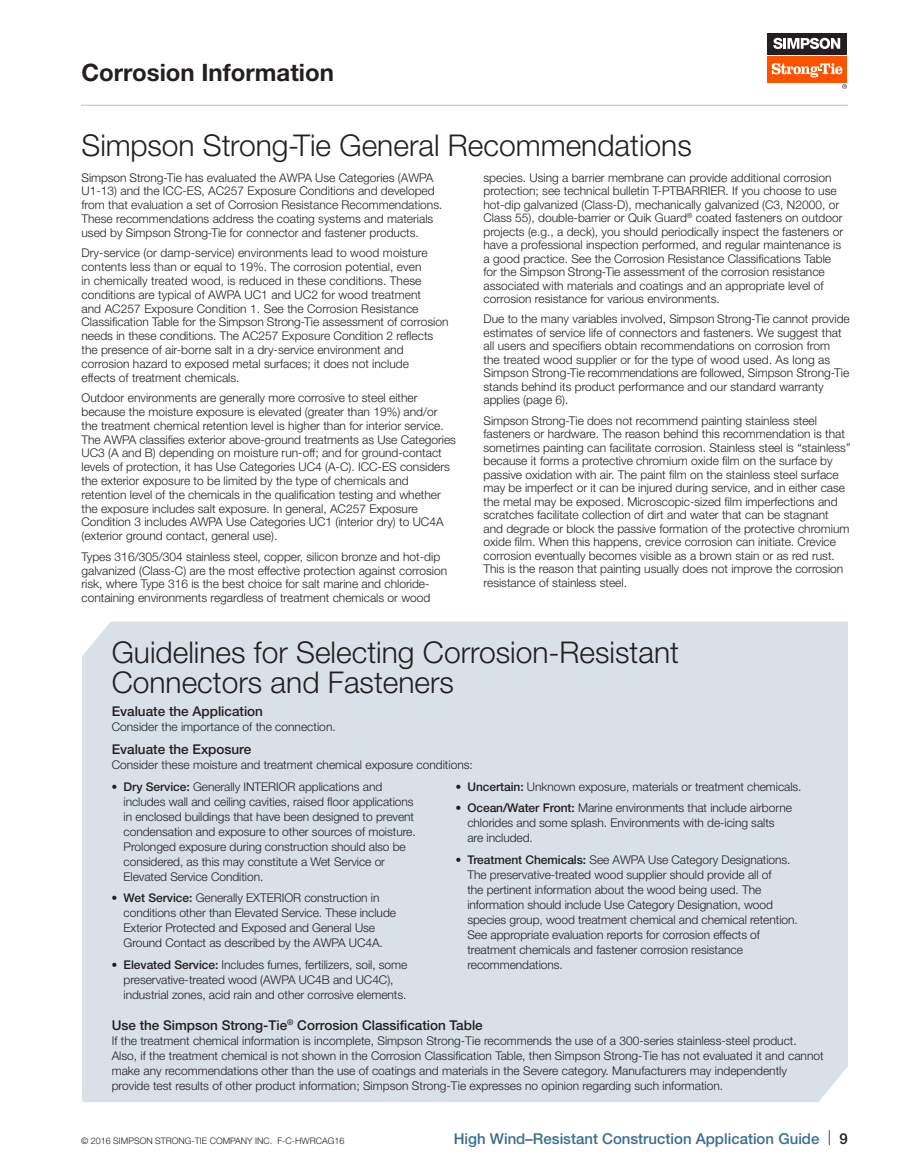
<style>
.page{position:relative;width:918px;height:1175px;background:#fff}
.page>*{position:absolute;margin:0;border:0;box-sizing:border-box;transform-origin:0 0}
.t1{font:300 30px/30px "Helvetica Neue LT Std";color:#231f20}
.t2{font:700 24px "Helvetica Neue LT Std";color:#231f20}
.t3{font:500 15px "Helvetica Neue LT Std";color:#3b6e8f}
.t4{font:500 13.5px "Helvetica Neue LT Std";color:#231f20}
.t5{font:300 12px/13.5px "Helvetica Neue LT Std";color:#231f20}
.t6{font:300 9px "Helvetica Neue LT Std";color:#231f20}
.s1{font-family:"Helvetica LT Std Ultra Comp";font-weight:400}
.s2{font-weight:500}
.s3{font-weight:300;color:#231f20}
.s4{color:#231f20}
</style>
<div class="page">
<hr style="left:81px;top:105px;width:767px;height:1px;background:#bcbec0">
<div style="left:767px;top:57px;width:80px;height:26px;background:#ff5200"></div>
<div style="left:767px;top:33px;width:80px;height:21px;background:#231f20"></div>
<svg style="left:773px;top:38px;width:67px;height:11px"></svg>
<svg style="left:772px;top:63px;width:71px;height:14px"></svg>
<svg style="left:842px;top:84px;width:5px;height:5px"></svg>
<div style="left:82px;top:621px;width:766px;height:481px;background:#d8e1e8"></div>
<h2 class="t2" style="left:82px;top:57px;width:254px">Corrosion Information</h2>
<h1 class="t1" style="left:82px;top:130px;width:612px">Simpson Strong-Tie General Recommendations</h1>
<p class="t5" style="left:82px;top:170px;width:362px">Simpson Strong-Tie has evaluated the AWPA Use Categories (AWPA U1-13) and the ICC-ES, AC257 Exposure Conditions and developed from that evaluation a set of Corrosion Resistance Recommendations.<br>These recommendations address the coating systems and materials used by Simpson Strong-Tie for connector and fastener products.</p>
<p class="t5" style="left:82px;top:246px;width:369px">Dry-service (or damp-service) environments lead to wood moisture contents less than or equal to 19%. The corrosion potential, even<br>in chemically treated wood, is reduced in these conditions. These conditions are typical of AWPA UC1 and UC2 for wood treatment<br>and AC257 Exposure Condition 1. See the Corrosion Resistance Classification Table for the Simpson Strong-Tie assessment of corrosion needs in these conditions. The AC257 Exposure Condition 2 reflects the presence of air-borne salt in a dry-service environment and corrosion hazard to exposed metal surfaces; it does not include<br>effects of treatment chemicals.</p>
<p class="t5" style="left:82px;top:391px;width:376px">Outdoor environments are generally more corrosive to steel either because the moisture exposure is elevated (greater than 19%) and/or the treatment chemical retention level is higher than for interior service.<br>The AWPA classifies exterior above-ground treatments as Use Categories UC3 (A and B) depending on moisture run-off; and for ground-contact levels of protection, it has Use Categories UC4 (A-C). ICC-ES considers the exterior exposure to be limited by the type of chemicals and retention level of the chemicals in the qualification testing and whether the exposure includes salt exposure. In general, AC257 Exposure Condition 3 includes AWPA Use Categories UC1 (interior dry) to UC4A (exterior ground contact, general use).</p>
<p class="t5" style="left:82px;top:549px;width:367px">Types 316/305/304 stainless steel, copper, silicon bronze and hot-dip galvanized (Class-C) are the most effective protection against corrosion risk, where Type 316 is the best choice for salt marine and chloride&shy;containing environments regardless of treatment chemicals or wood</p>
<p class="t5" style="left:484px;top:170px;width:361px">species. Using a barrier membrane can provide additional corrosion protection; see technical bulletin T-PTBARRIER. If you choose to use hot-dip galvanized (Class-D), mechanically galvanized (C3, N2000, or Class 55), double-barrier or Quik Guard<sup>®</sup> coated fasteners on outdoor projects (e.g., a deck), you should periodically inspect the fasteners or have a professional inspection performed, and regular maintenance is a good practice. See the Corrosion Resistance Classifications Table for the Simpson Strong-Tie assessment of the corrosion resistance associated with materials and coatings and an appropriate level of corrosion resistance for various environments.</p>
<p class="t5" style="left:484px;top:312px;width:368px">Due to the many variables involved, Simpson Strong-Tie cannot provide estimates of service life of connectors and fasteners. We suggest that all users and specifiers obtain recommendations on corrosion from<br>the treated wood supplier or for the type of wood used. As long as Simpson Strong-Tie recommendations are followed, Simpson Strong-Tie stands behind its product performance and our standard warranty applies (page 6).</p>
<p class="t5" style="left:484px;top:413px;width:368px">Simpson Strong-Tie does not recommend painting stainless steel fasteners or hardware. The reason behind this recommendation is that sometimes painting can facilitate corrosion. Stainless steel is “stainless” because it forms a protective chromium oxide film on the surface by passive oxidation with air. The paint film on the stainless steel surface may be imperfect or it can be injured during service, and in either case the metal may be exposed. Microscopic-sized film imperfections and scratches facilitate collection of dirt and water that can be stagnant and degrade or block the passive formation of the protective chromium oxide film. When this happens, crevice corrosion can initiate. Crevice corrosion eventually becomes visible as a brown stain or as red rust.<br>This is the reason that painting usually does not improve the corrosion resistance of stainless steel.</p>
<h1 class="t1" style="left:112px;top:636px;width:569px">Guidelines for Selecting Corrosion-Resistant<br>Connectors and Fasteners</h1>
<p class="t4" style="left:112px;top:703px;width:153px">Evaluate the Application</p>
<p class="t5" style="left:112px;top:719px;width:226px">Consider the importance of the connection.</p>
<p class="t4" style="left:112px;top:741px;width:141px">Evaluate the Exposure</p>
<p class="t5" style="left:112px;top:758px;width:363px">Consider these moisture and treatment chemical exposure conditions:</p>
<p class="t5" style="left:124px;top:778px;width:294px;line-height:15px;text-indent:-12px"><span class="s1">•</span> <span class="s2">Dry Service:</span> Generally INTERIOR applications and includes wall and ceiling cavities, raised floor applications in enclosed buildings that have been designed to prevent condensation and exposure to other sources of moisture.<br>Prolonged exposure during construction should also be considered, as this may constitute a Wet Service or Elevated Service Condition.</p>
<p class="t5" style="left:124px;top:890px;width:274px;line-height:15px;text-indent:-12px"><span class="s1">•</span> <span class="s2">Wet Service:</span> Generally EXTERIOR construction in conditions other than Elevated Service. These include Exterior Protected and Exposed and General Use Ground Contact as described by the AWPA UC4A.</p>
<p class="t5" style="left:124px;top:957px;width:285px;line-height:15px;text-indent:-12px"><span class="s1">•</span> <span class="s2">Elevated Service:</span> Includes fumes, fertilizers, soil, some preservative-treated wood (AWPA UC4B and UC4C), industrial zones, acid rain and other corrosive elements.</p>
<p class="t5" style="left:455px;top:779px;width:348px"><span class="s1">•</span> <span class="s2">Uncertain:</span> Unknown exposure, materials or treatment chemicals.</p>
<p class="t5" style="left:467px;top:800px;width:326px;line-height:15px;text-indent:-12px"><span class="s1">•</span> <span class="s2">Ocean/Water Front:</span> Marine environments that include airborne chlorides and some splash. Environments with de-icing salts are included.</p>
<p class="t5" style="left:467px;top:852px;width:332px;line-height:15px;text-indent:-12px"><span class="s1">•</span> <span class="s2">Treatment Chemicals:</span> See AWPA Use Category Designations.<br>The preservative-treated wood supplier should provide all of<br>the pertinent information about the wood being used. The information should include Use Category Designation, wood species group, wood treatment chemical and chemical retention.<br>See appropriate evaluation reports for corrosion effects of treatment chemicals and fastener corrosion resistance recommendations.</p>
<p class="t4" style="left:112px;top:1016px;width:373px">Use the Simpson Strong‑Tie<sup>®</sup> Corrosion Classification Table</p>
<p class="t5" style="left:112px;top:1032px;width:713px;line-height:15px">If the treatment chemical information is incomplete, Simpson Strong‑Tie recommends the use of a 300-series stainless-steel product.<br>Also, if the treatment chemical is not shown in the Corrosion Classification Table, then Simpson Strong‑Tie has not evaluated it and cannot make any recommendations other than the use of coatings and materials in the Severe category. Manufacturers may independently provide test results of other product information; Simpson Strong‑Tie expresses no opinion regarding such information.</p>
<p class="t6" style="left:81px;top:1135px;width:265px">© 2016 SIMPSON STRONG-TIE COMPANY INC. F-C-HWRCAG16</p>
<p class="t3" style="left:454px;top:1129px;width:395px">High Wind–Resistant Construction Application Guide <span class="s3">|</span> <span class="s4">9</span></p>
</div>
